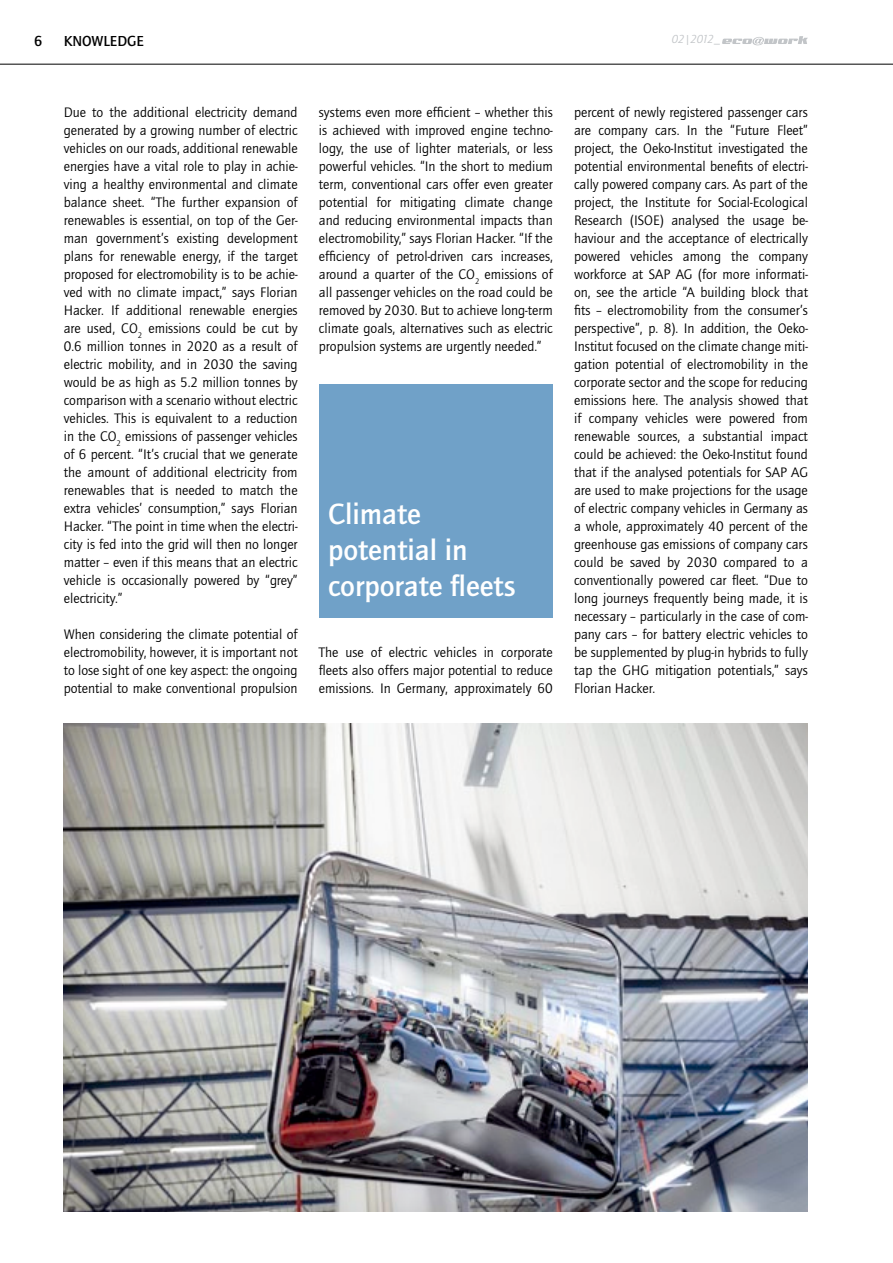
<style>
.page{position:relative;width:893px;height:1263px;background:#fff}
.page>*{position:absolute;margin:0;border:0;box-sizing:border-box;transform-origin:0 0}
.t1{font:700 30px/36px "Quay Itc T";color:#fff}
.t2{font:700 15px "Quay Itc T";color:#000}
.t3{font:14.25px/18px "Quay Itc T";color:#000;text-align:justify}
.t4{font:italic 12px "Quay Itc T";letter-spacing:-.04em;color:#c2c5c8}
</style>
<div class="page">
<div style="left:319px;top:384px;width:234px;height:233px;background:#70a1c8"></div>
<hr style="left:0;top:64px;width:893px;height:1px;background:#000">
<img style="left:64px;top:724px;width:744px;height:488px">
<svg style="left:722px;top:36px;width:86px;height:9px"></svg>
<p class="t2" style="left:34px;top:32px;width:10px">6</p>
<p class="t2" style="left:64px;top:32px;width:82px">KNOWLEDGE</p>
<p class="t4" style="left:672px;top:33px;width:50px">02|2012_</p>
<p class="t3" style="left:64px;top:104px;width:235px">Due to the additional electricity demand generated by a growing number of electric vehicles on our roads, additional renewable energies have a vital role to play in achie&shy;ving a healthy environmental and climate balance sheet. “The further expansion of renewables is essential, on top of the Ger&shy;man government’s existing development plans for renewable energy, if the target proposed for electromobility is to be achie&shy;ved with no climate impact,” says Florian Hacker. If additional renewable energies are used, CO<sub>2</sub> emissions could be cut by 0.6 million tonnes in 2020 as a result of electric mobility, and in 2030 the saving would be as high as 5.2 million tonnes by comparison with a scenario without electric vehicles. This is equivalent to a reduction in the CO<sub>2</sub> emissions of passenger vehicles of 6 percent. “It’s crucial that we generate the amount of additional electricity from renewables that is needed to match the extra vehicles’ consumption,” says Florian Hacker. “The point in time when the electri&shy;city is fed into the grid will then no longer matter – even if this means that an electric vehicle is occasionally powered by “grey” electricity.”</p>
<p class="t3" style="left:64px;top:626px;width:235px">When considering the climate potential of electromobility, however, it is important not to lose sight of one key aspect: the ongoing potential to make conventional propulsion</p>
<p class="t3" style="left:319px;top:104px;width:235px">systems even more efficient – whether this is achieved with improved engine techno&shy;logy, the use of lighter materials, or less powerful vehicles. “In the short to medium term, conventional cars offer even greater potential for mitigating climate change and reducing environmental impacts than electromobility,” says Florian Hacker. “If the efficiency of petrol-driven cars increases, around a quarter of the CO<sub>2</sub> emissions of all passenger vehicles on the road could be removed by 2030. But to achieve long-term climate goals, alternatives such as electric propulsion systems are urgently needed.”</p>
<h1 class="t1" style="left:328px;top:496px;width:189px">Climate potential in corporate fleets</h1>
<p class="t3" style="left:319px;top:644px;width:235px">The use of electric vehicles in corporate fleets also offers major potential to reduce emissions. In Germany, approximately 60</p>
<p class="t3" style="left:574px;top:104px;width:235px">percent of newly registered passenger cars are company cars. In the “Future Fleet” project, the Oeko-Institut investigated the potential environmental benefits of electri&shy;cally powered company cars. As part of the project, the Institute for Social-Ecological Research (ISOE) analysed the usage be&shy;haviour and the acceptance of electrically powered vehicles among the company workforce at SAP AG (for more informati&shy;on, see the article “A building block that fits – electromobility from the consumer’s perspective”, p. 8). In addition, the Oeko-Institut focused on the climate change miti&shy;gation potential of electromobility in the corporate sector and the scope for reducing emissions here. The analysis showed that if company vehicles were powered from renewable sources, a substantial impact could be achieved: the Oeko-Institut found that if the analysed potentials for SAP AG are used to make projections for the usage of electric company vehicles in Germany as a whole, approximately 40 percent of the greenhouse gas emissions of company cars could be saved by 2030 compared to a conventionally powered car fleet. “Due to long journeys frequently being made, it is necessary – particularly in the case of com&shy;pany cars – for battery electric vehicles to be supplemented by plug-in hybrids to fully tap the GHG mitigation potentials,” says Florian Hacker.</p>
</div>
